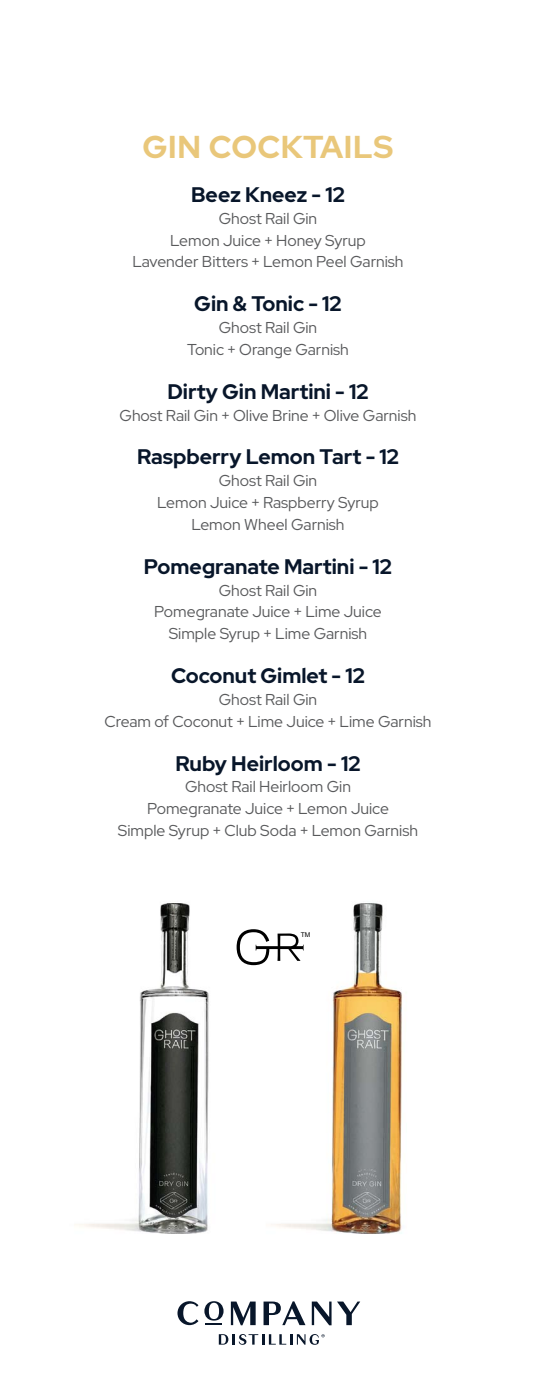
<style>
.page{position:relative;width:536px;height:1386px;background:#fff}
.page>*{position:absolute;margin:0;border:0;box-sizing:border-box;transform-origin:0 0}
.t1{font:700 31.5px "Red Hat Display";letter-spacing:.02em;color:#e9c77a}
.t2{font:700 21px "Red Hat Display";color:#08162a}
.t3{font:15.75px/21.9px "Red Hat Display";color:#58595b;text-align:center}
.t4{font:6.65px "Arial";color:#000}
</style>
<div class="page">
<svg style="left:204px;top:1301px;width:19px;height:24px"></svg>
<svg style="left:231px;top:1302px;width:24px;height:23px"></svg>
<svg style="left:263px;top:1301px;width:42px;height:24px"></svg>
<svg style="left:311px;top:1302px;width:20px;height:23px"></svg>
<svg style="left:337px;top:1302px;width:23px;height:23px"></svg>
<svg style="left:177px;top:1301px;width:21px;height:24px"></svg>
<svg style="left:219px;top:1334px;width:105px;height:11px"></svg>
<img style="left:75px;top:903px;width:328px;height:331px">
<svg style="left:236px;top:929px;width:67px;height:36px"></svg>
<h1 class="t1" style="left:143px;top:126px;width:252px">GIN COCKTAILS</h1>
<h2 class="t2" style="left:191px;top:181px;width:155px">Beez Kneez - 12</h2>
<p class="t3" style="left:132px;top:207px;width:272px">Ghost Rail Gin<br>Lemon Juice + Honey Syrup<br>Lavender Bitters + Lemon Peel Garnish</p>
<h2 class="t2" style="left:194px;top:290px;width:149px">Gin &amp; Tonic - 12</h2>
<p class="t3" style="left:187px;top:316px;width:163px">Ghost Rail Gin<br>Tonic + Orange Garnish</p>
<h2 class="t2" style="left:167px;top:378px;width:202px">Dirty Gin Martini - 12</h2>
<p class="t3" style="left:119px;top:404px;width:298px">Ghost Rail Gin + Olive Brine + Olive Garnish</p>
<h2 class="t2" style="left:137px;top:443px;width:263px">Raspberry Lemon Tart - 12</h2>
<p class="t3" style="left:157px;top:469px;width:223px">Ghost Rail Gin<br>Lemon Juice + Raspberry Syrup<br>Lemon Wheel Garnish</p>
<h2 class="t2" style="left:144px;top:553px;width:249px">Pomegranate Martini - 12</h2>
<p class="t3" style="left:154px;top:579px;width:229px">Ghost Rail Gin<br>Pomegranate Juice + Lime Juice<br>Simple Syrup + Lime Garnish</p>
<h2 class="t2" style="left:171px;top:662px;width:195px">Coconut Gimlet - 12</h2>
<p class="t3" style="left:104px;top:688px;width:328px">Ghost Rail Gin<br>Cream of Coconut + Lime Juice + Lime Garnish</p>
<h2 class="t2" style="left:175px;top:749px;width:186px">Ruby Heirloom - 12</h2>
<p class="t3" style="left:118px;top:776px;width:301px">Ghost Rail Heirloom Gin<br>Pomegranate Juice + Lemon Juice<br>Simple Syrup + Club Soda + Lemon Garnish</p>
<p class="t4" style="left:301px;top:931px;width:11px">TM</p>
</div>
